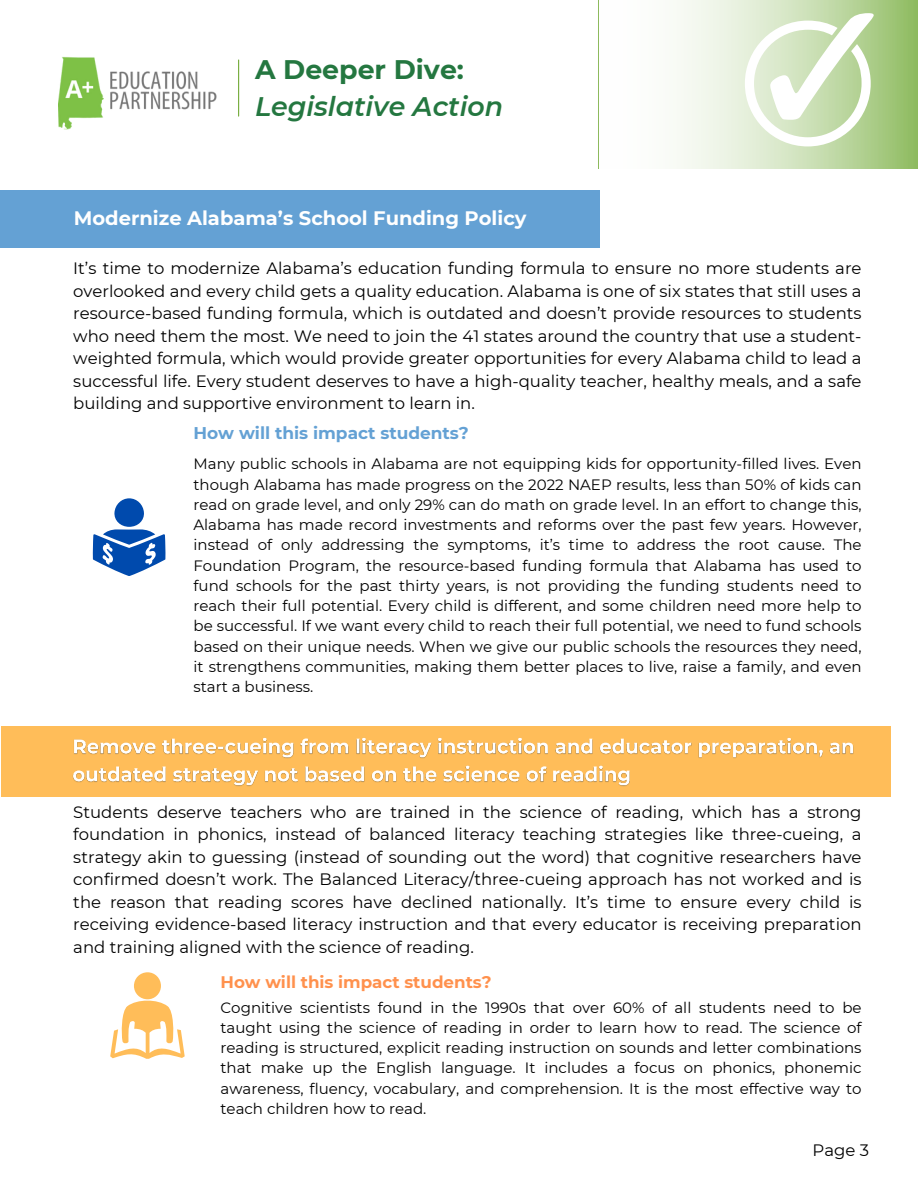
<style>
.page{position:relative;width:918px;height:1188px;background:#fff}
.page>*{position:absolute;margin:0;border:0;box-sizing:border-box;transform-origin:0 0}
.t1{font:italic 600 26.85px/37.2px "Montserrat";color:#247740}
.t2{font:700 19.5px "Montserrat";color:#fff}
.t3{font:700 16.95px "Montserrat";color:#64a1d4}
.t4{font:700 16.65px "Montserrat";color:#ff914d}
.t5{font:16.5px/22.5px "Montserrat";color:#000;text-align:justify}
.t6{font:15px/20.2px "Montserrat";color:#000;text-align:justify}
.s1{font-weight:700;font-style:normal}
</style>
<div class="page">
<svg style="left:677px;top:0;width:241px;height:168px"></svg>
<svg style="left:745px;top:13px;width:129px;height:133px"></svg>
<hr style="left:238px;top:60px;width:1px;height:56px;background:#73ab39">
<img style="left:59px;top:56px;width:158px;height:74px">
<div style="left:0;top:191px;width:600px;height:57px;background:#64a1d4"></div>
<svg style="left:93px;top:498px;width:73px;height:78px"></svg>
<div style="left:1px;top:727px;width:889px;height:70px;background:#ffbd59"></div>
<svg style="left:110px;top:972px;width:74px;height:87px"></svg>
<img style="left:72px;top:737px;width:782px;height:49px">
<p class="t1" style="left:255px;top:51px;width:249px"><span class="s1">A Deeper Dive:<br></span>Legislative Action</p>
<h3 class="t2" style="left:74px;top:206px;width:454px">Modernize Alabama’s School Funding Policy</h3>
<h4 class="t5" style="left:73px;top:257px;width:790px">It’s time to modernize Alabama’s education funding formula to ensure no more students are overlooked and every child gets a quality education. Alabama is one of six states that still uses a resource-based funding formula, which is outdated and doesn’t provide resources to students who need them the most. We need to join the 41 states around the country that use a student&shy;weighted formula, which would provide greater opportunities for every Alabama child to lead a successful life. Every student deserves to have a high-quality teacher, healthy meals, and a safe building and supportive environment to learn in.</h4>
<h2 class="t3" style="left:194px;top:423px;width:277px">How will this impact students?</h2>
<h1 class="t6" style="left:194px;top:454px;width:670px">Many public schools in Alabama are not equipping kids for opportunity-filled lives. Even though Alabama has made progress on the 2022 NAEP results, less than 50% of kids can read on grade level, and only 29% can do math on grade level. In an effort to change this, Alabama has made record investments and reforms over the past few years. However, instead of only addressing the symptoms, it’s time to address the root cause. The Foundation Program, the resource-based funding formula that Alabama has used to fund schools for the past thirty years, is not providing the funding students need to reach their full potential. Every child is different, and some children need more help to be successful. If we want every child to reach their full potential, we need to fund schools based on their unique needs. When we give our public schools the resources they need, it strengthens communities, making them better places to live, raise a family, and even start a business.</h1>
<p class="t5" style="left:73px;top:801px;width:790px">Students deserve teachers who are trained in the science of reading, which has a strong foundation in phonics, instead of balanced literacy teaching strategies like three-cueing, a strategy akin to guessing (instead of sounding out the word) that cognitive researchers have confirmed doesn’t work. The Balanced Literacy/three-cueing approach has not worked and is the reason that reading scores have declined nationally. It’s time to ensure every child is receiving evidence-based literacy instruction and that every educator is receiving preparation and training aligned with the science of reading.</p>
<h4 class="t4" style="left:221px;top:972px;width:273px">How will this impact students?</h4>
<p class="t6" style="left:221px;top:997px;width:643px">Cognitive scientists found in the 1990s that over 60% of all students need to be taught using the science of reading in order to learn how to read. The science of reading is structured, explicit reading instruction on sounds and letter combinations that make up the English language. It includes a focus on phonics, phonemic awareness, fluency, vocabulary, and comprehension. It is the most effective way to teach children how to read.</p>
<p class="t5" style="left:813px;top:1139px;width:58px">Page 3</p>
</div>
